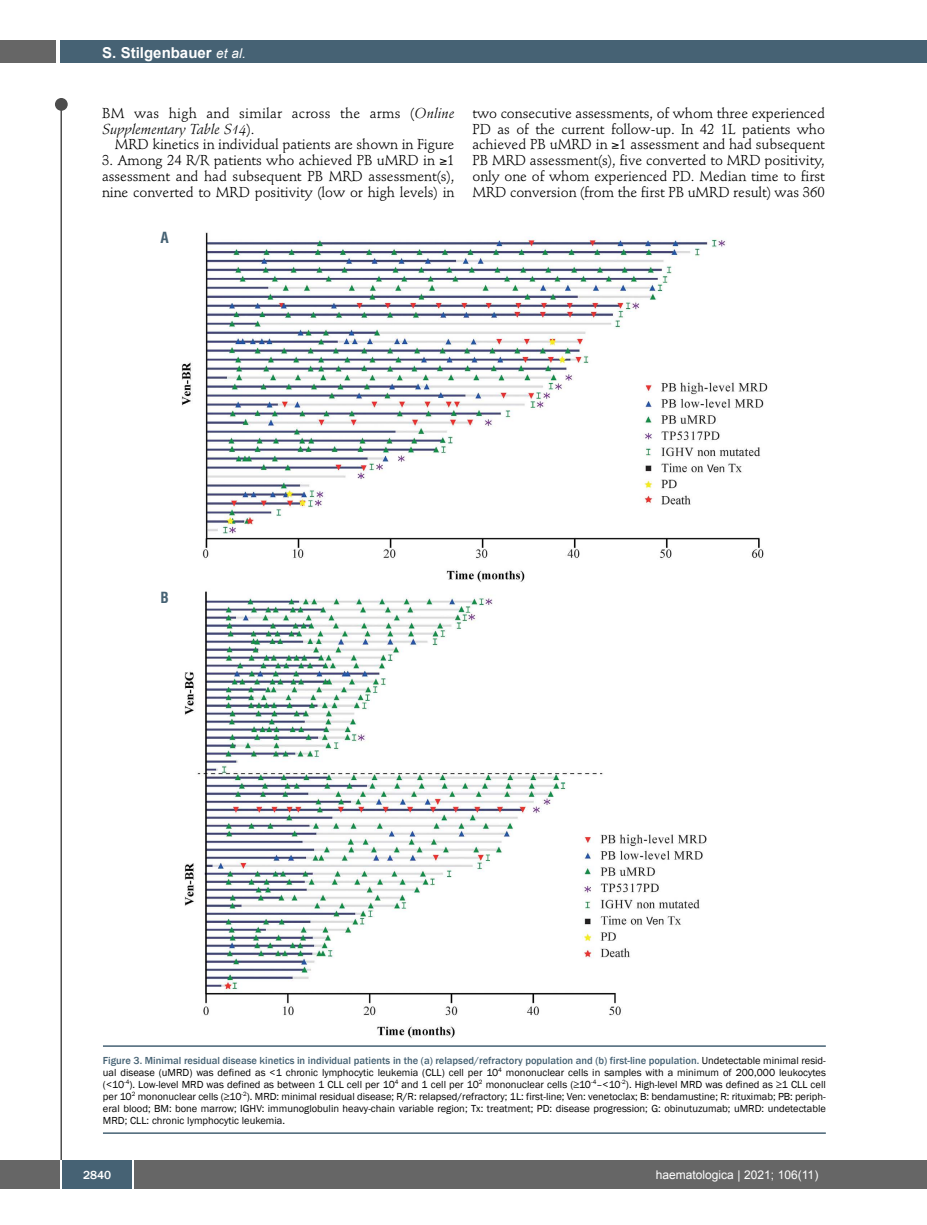
<style>
.page{position:relative;width:927px;height:1225px;background:#fff}
.page>*{position:absolute;margin:0;border:0;box-sizing:border-box;transform-origin:0 0}
.t1{font:700 15px "Arial";color:#fff}
.t2{font:700 condensed 15px "Helvetica";color:#466274}
.t3{font:14.25px/15.9px "Stempel Schneidler";letter-spacing:-.005em;color:#000;text-align:justify}
.t4{font:14.25px/15.9px "Stempel Schneidler";letter-spacing:.015em;color:#000}
.t5{font:12px "Arial";color:#fff}
.t6{font:500 12px "Franklin Gothic";color:#fff}
.t7{font:10.5px/12px "Franklin Gothic";color:#000;text-align:justify}
.s1{font-weight:400;font-style:italic;font-size:13.5px}
.s2{font-style:italic}
.s3{font-weight:500;color:#466274}
</style>
<div class="page">
<div style="left:911px;top:40px;width:16px;height:22px;background:#466274"></div>
<div style="left:910px;top:1160px;width:17px;height:28px;background:#666"></div>
<div style="left:55px;top:98px;width:13px;height:13px;background:#4d4d4d;border-radius:50%"></div>
<hr style="left:60px;top:101px;width:2px;height:1061px;background:#4d4d4d">
<div style="left:60px;top:40px;width:852px;height:22px;background:#466274"></div>
<div style="left:0;top:40px;width:56px;height:22px;background:#666"></div>
<div style="left:0;top:1160px;width:911px;height:28px;background:#666"></div>
<div style="left:62px;top:1160px;width:71px;height:28px;background:#466274"></div>
<hr style="left:60px;top:1160px;width:2px;height:28px;background:#fff">
<svg style="left:133px;top:1160px;width:1px;height:28px"></svg>
<img style="left:181px;top:232px;width:587px;height:806px">
<hr style="left:103px;top:1045px;width:723px;height:1px;background:#466274">
<hr style="left:103px;top:1132px;width:723px;height:1px;background:#466274">
<h1 class="t1" style="left:102px;top:44px;width:145px">S. Stilgenbauer <span class="s1">et al.</span></h1>
<h2 class="t4" style="left:102px;top:106px;width:354px">BM was high and similar across the arms (<span class="s2">Online<br>Supplementary Table S14</span>).</h2>
<h2 class="t3" style="left:115px;top:138px;width:341px">MRD kinetics in individual patients are shown in Figure</h2>
<h2 class="t3" style="left:102px;top:154px;width:354px">3. Among 24 R/R patients who achieved PB uMRD in ≥1 assessment and had subsequent PB MRD assessment(s), nine converted to MRD positivity (low or high levels) in</h2>
<h1 class="t2" style="left:161px;top:231px;width:10px">A</h1>
<p class="t3" style="left:472px;top:106px;width:354px">two consecutive assessments, of whom three experienced PD as of the current follow-up. In 42 1L patients who achieved PB uMRD in ≥1 assessment and had subsequent PB MRD assessment(s), five converted to MRD positivity, only one of whom experienced PD. Median time to first MRD conversion (from the first PB uMRD result) was 360</p>
<h1 class="t2" style="left:161px;top:591px;width:10px">B</h1>
<p class="t7" style="left:103px;top:1054px;width:724px"><span class="s3">Figure 3. Minimal residual disease kinetics in individual patients in the (a) relapsed/refractory population and (b) first-line population.</span> Undetectable minimal resid&shy;ual disease (uMRD) was defined as &lt;1 chronic lymphocytic leukemia (CLL) cell per 10<sup>4</sup> mononuclear cells in samples with a minimum of 200,000 leukocytes (&lt;10<sup>-4</sup>). Low-level MRD was defined as between 1 CLL cell per 10<sup>4</sup> and 1 cell per 10<sup>2</sup> mononuclear cells (≥10<sup>-4</sup>–&lt;10<sup>-2</sup>). High-level MRD was defined as ≥1 CLL cell per 10<sup>2</sup> mononuclear cells (≥10<sup>-2</sup>). MRD: minimal residual disease; R/R: relapsed/refractory; 1L: first-line; Ven: venetoclax; B: bendamustine; R: rituximab; PB: periph&shy;eral blood; BM: bone marrow; IGHV: immunoglobulin heavy-chain variable region; Tx: treatment; PD: disease progression; G: obinutuzumab; uMRD: undetectable MRD; CLL: chronic lymphocytic leukemia.</p>
<p class="t6" style="left:83px;top:1167px;width:30px">2840</p>
<p class="t5" style="left:656px;top:1168px;width:164px">haematologica | 2021; 106(11)</p>
</div>
